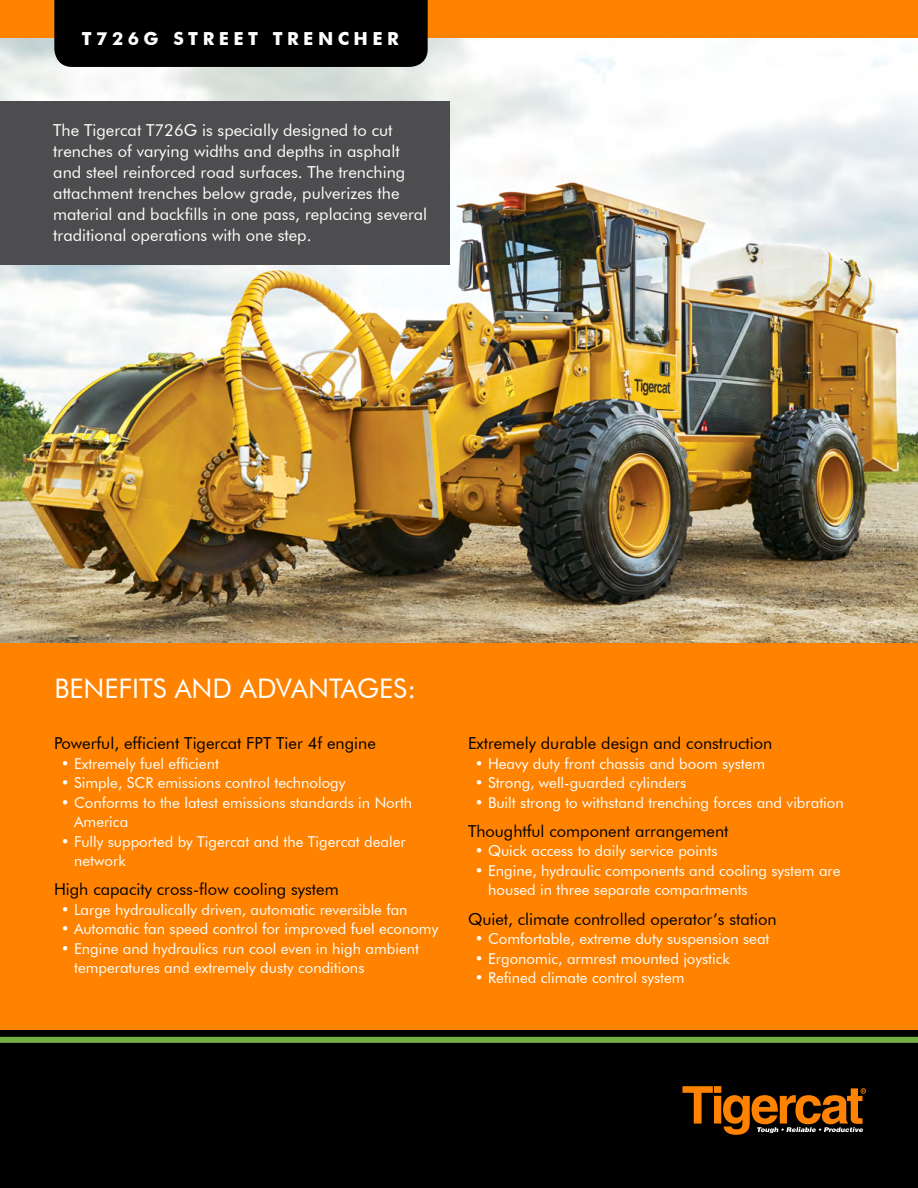
<style>
.page{position:relative;width:918px;height:1188px;background:#fff}
.page>*{position:absolute;margin:0;border:0;box-sizing:border-box;transform-origin:0 0}
.t1{font:27px "Futura BT";color:#fff}
.t2{font:700 18px "Futura BT";letter-spacing:.25em;color:#fff}
.t3{font:16.5px/21px "Futura BT";color:#fff}
.t4{font:16.5px "Futura BT";color:#000}
.t5{font:15px/19.5px "Futura BT";color:#fff}
</style>
<div class="page">
<img style="left:0;top:38px;width:918px;height:606px">
<div style="left:0;top:644px;width:918px;height:386px;background:#ff8300"></div>
<div style="left:0;top:1030px;width:918px;height:158px;background:#000"></div>
<svg style="left:682px;top:1086px;width:184px;height:49px"></svg>
<div style="left:0;top:1037px;width:918px;height:6px;background:#74ad43"></div>
<div style="left:0;top:0;width:918px;height:38px;background:#ff8300"></div>
<div style="left:54px;top:0;width:374px;height:67px;background:#000"></div>
<div style="left:0;top:102px;width:450px;height:163px;background:#4d4d4f"></div>
<p class="t2" style="left:82px;top:28px;width:318px">T726G STREET TRENCHER</p>
<p class="t3" style="left:53px;top:120px;width:375px">The Tigercat T726G is specially designed to cut trenches of varying widths and depths in asphalt and steel reinforced road surfaces. The trenching attachment trenches below grade, pulverizes the material and backfills in one pass, replacing several traditional operations with one step.</p>
<h1 class="t1" style="left:54px;top:672px;width:363px">BENEFITS AND ADVANTAGES:</h1>
<p class="t4" style="left:54px;top:733px;width:323px">Powerful, efficient Tigercat FPT Tier 4f engine</p>
<p class="t5" style="left:61px;top:754px;width:160px">• Extremely fuel efficient</p>
<p class="t5" style="left:61px;top:773px;width:286px">• Simple, SCR emissions control technology</p>
<p class="t5" style="left:74px;top:793px;width:340px;text-indent:-14px">• Conforms to the latest emissions standards in North<br>America</p>
<p class="t5" style="left:74px;top:832px;width:333px;text-indent:-14px">• Fully supported by Tigercat and the Tigercat dealer network</p>
<p class="t4" style="left:54px;top:880px;width:286px">High capacity cross-flow cooling system</p>
<p class="t5" style="left:61px;top:900px;width:348px">• Large hydraulically driven, automatic reversible fan</p>
<p class="t5" style="left:61px;top:919px;width:379px">• Automatic fan speed control for improved fuel economy</p>
<p class="t5" style="left:74px;top:939px;width:346px;text-indent:-14px">• Engine and hydraulics run cool even in high ambient temperatures and extremely dusty conditions</p>
<p class="t4" style="left:468px;top:733px;width:306px">Extremely durable design and construction</p>
<p class="t5" style="left:475px;top:754px;width:292px">• Heavy duty front chassis and boom system</p>
<p class="t5" style="left:475px;top:773px;width:213px">• Strong, well-guarded cylinders</p>
<p class="t5" style="left:475px;top:793px;width:371px">• Built strong to withstand trenching forces and vibration</p>
<p class="t4" style="left:468px;top:821px;width:262px">Thoughtful component arrangement</p>
<p class="t5" style="left:475px;top:841px;width:244px">• Quick access to daily service points</p>
<p class="t5" style="left:488px;top:861px;width:354px;text-indent:-14px">• Engine, hydraulic components and cooling system are housed in three separate compartments</p>
<p class="t4" style="left:468px;top:909px;width:310px">Quiet, climate controlled operator’s station</p>
<p class="t5" style="left:475px;top:929px;width:296px">• Comfortable, extreme duty suspension seat</p>
<p class="t5" style="left:475px;top:949px;width:257px">• Ergonomic, armrest mounted joystick</p>
<p class="t5" style="left:475px;top:968px;width:211px">• Refined climate control system</p>
</div>
